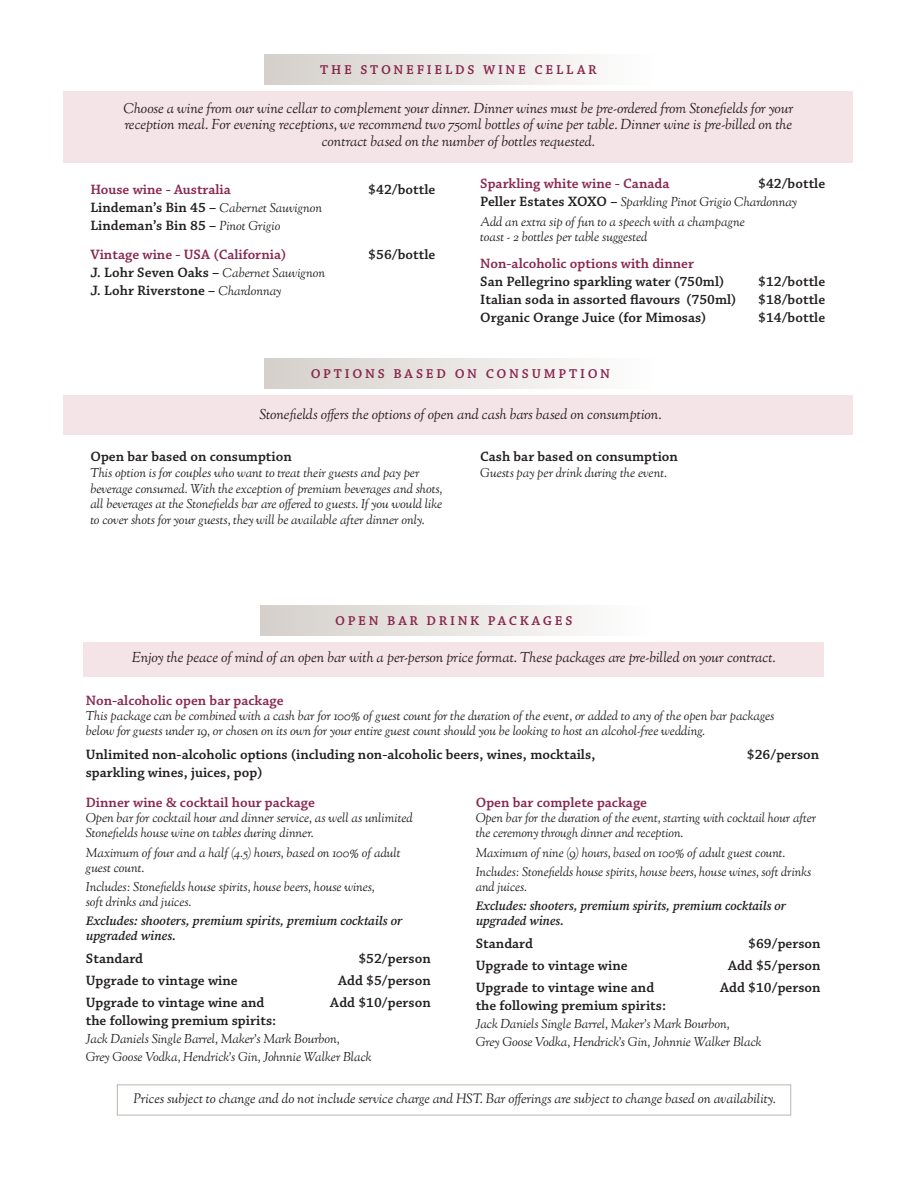
<style>
.page{position:relative;width:918px;height:1188px;background:#fff}
.page>*{position:absolute;margin:0;border:0;box-sizing:border-box;transform-origin:0 0}
.t1{font:14.25px "Chaparral Pro Semibold Capt";color:#231f20}
.t2{font:italic 14.25px/16.5px "Sorts Mill Goudy";letter-spacing:-.005em;color:#231f20;text-align:center}
.t3{font:14.25px "Chaparral Pro Semibold Capt";color:#89264e}
.t4{font:italic 13.5px "Sorts Mill Goudy";letter-spacing:-.005em;color:#231f20}
.t5{font:13.5px "Chaparral Pro Semibold Capt";letter-spacing:.2em;color:#89264e}
.t6{font:italic 12.75px/15px "Sorts Mill Goudy";color:#231f20}
.t7{font:italic 12.75px/15px "Source Serif Variable";color:#231f20}
.s1{font-family:"Chaparral Pro Semibold Capt";font-style:normal;font-size:14.25px}
.s2{font-family:"Sorts Mill Goudy";font-style:italic;font-size:12.75px}
</style>
<div class="page">
<div style="left:63px;top:91px;width:789px;height:71px;background:#f4e3e7"></div>
<div style="left:264px;top:54px;width:390px;height:30px;background:linear-gradient(to right,#d4cfca,#fefefe)"></div>
<div style="left:63px;top:396px;width:789px;height:39px;background:#f4e3e7"></div>
<div style="left:264px;top:358px;width:390px;height:31px;background:linear-gradient(to right,#d4cfca,#fefefe)"></div>
<div style="left:260px;top:606px;width:390px;height:30px;background:linear-gradient(to right,#d4cfca,#fefefe)"></div>
<div style="left:83px;top:642px;width:741px;height:35px;background:#f4e3e7"></div>
<div style="left:117px;top:1084px;width:674px;height:31px;background:#fff;border:1px solid #bab5ae"></div>
<p class="t5" style="left:320px;top:62px;width:278px">THE STONEFIELDS WINE CELLAR</p>
<p class="t2" style="left:123px;top:101px;width:671px">Choose a wine from our wine cellar to complement your dinner. Dinner wines must be pre-ordered from Stonefields for your reception meal. For evening receptions, we recommend two 750ml bottles of wine per table. Dinner wine is pre-billed on the contract based on the number of bottles requested.</p>
<p class="t3" style="left:90px;top:181px;width:142px">House wine - Australia</p>
<p class="t1" style="left:368px;top:181px;width:69px">$42/bottle</p>
<p class="t6" style="left:90px;top:202px;width:233px"><span class="s1">Lindeman’s Bin 45 –</span> Cabernet Sauvignon</p>
<p class="t1" style="left:90px;top:217px;width:192px">Lindeman’s Bin 85 – <span class="s2">Pinot Grigio</span></p>
<p class="t3" style="left:90px;top:246px;width:198px">Vintage wine - USA (California)</p>
<p class="t1" style="left:368px;top:246px;width:69px">$56/bottle</p>
<p class="t6" style="left:90px;top:266px;width:236px"><span class="s1">J. Lohr Seven Oaks –</span> Cabernet Sauvignon</p>
<p class="t1" style="left:90px;top:282px;width:193px">J. Lohr Riverstone – <span class="s2">Chardonnay</span></p>
<p class="t3" style="left:480px;top:175px;width:191px">Sparkling white wine - Canada</p>
<p class="t1" style="left:758px;top:175px;width:69px">$42/bottle</p>
<p class="t6" style="left:480px;top:196px;width:318px"><span class="s1">Peller Estates XOXO –</span> Sparkling Pinot Grigio Chardonnay</p>
<p class="t6" style="left:480px;top:216px;width:266px">Add an extra sip of fun to a speech with a champagne toast - 2 bottles per table suggested</p>
<p class="t3" style="left:480px;top:255px;width:215px">Non-alcoholic options with dinner</p>
<p class="t1" style="left:480px;top:273px;width:246px">San Pellegrino sparkling water (750ml)</p>
<p class="t1" style="left:758px;top:273px;width:69px">$12/bottle</p>
<p class="t1" style="left:480px;top:291px;width:258px">Italian soda in assorted flavours (750ml)</p>
<p class="t1" style="left:758px;top:291px;width:69px">$18/bottle</p>
<p class="t1" style="left:480px;top:309px;width:228px">Organic Orange Juice (for Mimosas)</p>
<p class="t1" style="left:758px;top:309px;width:69px">$14/bottle</p>
<p class="t5" style="left:311px;top:366px;width:301px">OPTIONS BASED ON CONSUMPTION</p>
<p class="t2" style="left:259px;top:407px;width:404px">Stonefields offers the options of open and cash bars based on consumption.</p>
<p class="t1" style="left:90px;top:448px;width:203px">Open bar based on consumption</p>
<p class="t6" style="left:90px;top:466px;width:354px;line-height:15.8px">This option is for couples who want to treat their guests and pay per beverage consumed. With the exception of premium beverages and shots, all beverages at the Stonefields bar are offered to guests. If you would like to cover shots for your guests, they will be available after dinner only.</p>
<p class="t1" style="left:480px;top:448px;width:199px">Cash bar based on consumption</p>
<p class="t6" style="left:480px;top:466px;width:188px">Guests pay per drink during the event.</p>
<p class="t5" style="left:335px;top:613px;width:239px">OPEN BAR DRINK PACKAGES</p>
<p class="t2" style="left:132px;top:651px;width:645px">Enjoy the peace of mind of an open bar with a per-person price format. These packages are pre-billed on your contract.</p>
<p class="t3" style="left:86px;top:692px;width:199px">Non-alcoholic open bar package</p>
<p class="t6" style="left:86px;top:710px;width:690px">This package can be combined with a cash bar for 100% of guest count for the duration of the event, or added to any of the open bar packages</p>
<p class="t6" style="left:86px;top:725px;width:621px">below for guests under 19, or chosen on its own for your entire guest count should you be looking to host an alcohol-free wedding.</p>
<p class="t1" style="left:86px;top:746px;width:511px">Unlimited non-alcoholic options (including non-alcoholic beers, wines, mocktails,</p>
<p class="t1" style="left:747px;top:746px;width:74px">$26/person</p>
<p class="t1" style="left:86px;top:764px;width:178px">sparkling wines, juices, pop)</p>
<p class="t3" style="left:86px;top:794px;width:231px">Dinner wine &amp; cocktail hour package</p>
<p class="t6" style="left:86px;top:812px;width:328px">Open bar for cocktail hour and dinner service, as well as unlimited<br>Stonefields house wine on tables during dinner.</p>
<p class="t6" style="left:86px;top:846px;width:316px">Maximum of four and a half (4.5) hours, based on 100% of adult guest count.</p>
<p class="t6" style="left:86px;top:880px;width:291px">Includes: Stonefields house spirits, house beers, house wines, soft drinks and juices.</p>
<p class="t7" style="left:86px;top:913px;width:318px">Excludes: shooters, premium spirits, premium cocktails or upgraded wines.</p>
<p class="t1" style="left:86px;top:950px;width:59px">Standard</p>
<p class="t1" style="left:358px;top:950px;width:74px">$52/person</p>
<p class="t1" style="left:86px;top:972px;width:153px">Upgrade to vintage wine</p>
<p class="t1" style="left:338px;top:972px;width:94px">Add $5/person</p>
<p class="t1" style="left:86px;top:994px;width:180px">Upgrade to vintage wine and</p>
<p class="t1" style="left:330px;top:994px;width:102px">Add $10/person</p>
<p class="t1" style="left:86px;top:1012px;width:192px">the following premium spirits:</p>
<p class="t6" style="left:86px;top:1033px;width:255px">Jack Daniels Single Barrel, Maker’s Mark Bourbon,</p>
<p class="t6" style="left:86px;top:1051px;width:287px">Grey Goose Vodka, Hendrick’s Gin, Johnnie Walker Black</p>
<p class="t3" style="left:476px;top:794px;width:173px">Open bar complete package</p>
<p class="t6" style="left:476px;top:812px;width:342px">Open bar for the duration of the event, starting with cocktail hour after the ceremony through dinner and reception.</p>
<p class="t6" style="left:476px;top:846px;width:311px">Maximum of nine (9) hours, based on 100% of adult guest count.</p>
<p class="t6" style="left:476px;top:865px;width:337px">Includes: Stonefields house spirits, house beers, house wines, soft drinks and juices.</p>
<p class="t7" style="left:476px;top:898px;width:312px">Excludes: shooters, premium spirits, premium cocktails or upgraded wines.</p>
<p class="t1" style="left:476px;top:935px;width:59px">Standard</p>
<p class="t1" style="left:748px;top:935px;width:74px">$69/person</p>
<p class="t1" style="left:476px;top:957px;width:153px">Upgrade to vintage wine</p>
<p class="t1" style="left:728px;top:957px;width:94px">Add $5/person</p>
<p class="t1" style="left:476px;top:979px;width:180px">Upgrade to vintage wine and</p>
<p class="t1" style="left:720px;top:979px;width:102px">Add $10/person</p>
<p class="t1" style="left:476px;top:997px;width:192px">the following premium spirits:</p>
<p class="t6" style="left:476px;top:1018px;width:255px">Jack Daniels Single Barrel, Maker’s Mark Bourbon,</p>
<p class="t6" style="left:476px;top:1036px;width:287px">Grey Goose Vodka, Hendrick’s Gin, Johnnie Walker Black</p>
<p class="t4" style="left:134px;top:1090px;width:644px">Prices subject to change and do not include service charge and HST. Bar offerings are subject to change based on availability.</p>
</div>
